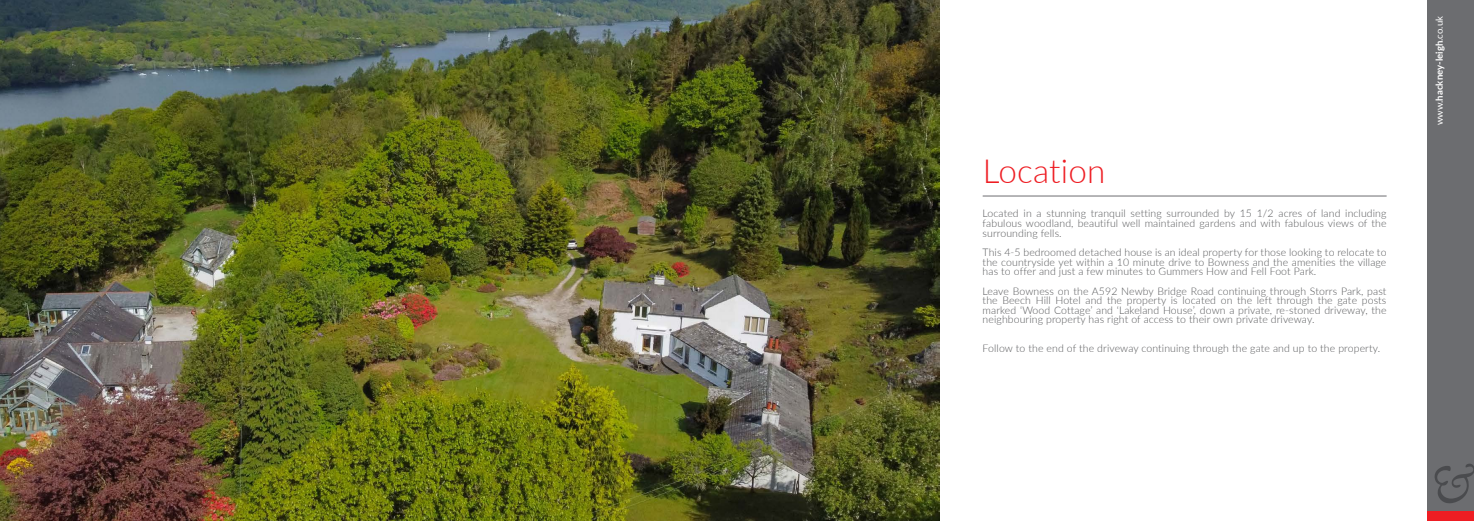
<style>
.page{position:relative;width:1474px;height:521px;background:#fff}
.page>*{position:absolute;margin:0;border:0;box-sizing:border-box;transform-origin:0 0}
.t1{font:300 33.25px "Lato";letter-spacing:.005em;color:#ee1d23}
.t2{font:300 10.5px/9.6px "Lato";letter-spacing:.01em;color:#57585a;text-align:justify}
.t3{font:700 9.62px "Lato";color:#fff}
.s1{font-weight:400}
</style>
<div class="page">
<img style="left:0;top:0;width:939px;height:521px">
<div style="left:1427px;top:0;width:46px;height:521px;background:#6c6d70"></div>
<div style="left:1427px;top:511px;width:46px;height:10px;background:#ee1d23"></div>
<svg style="left:1434px;top:464px;width:39px;height:39px"></svg>
<hr style="left:983px;top:196px;width:403px;height:1px;background:#6c6d70">
<p class="t1" style="left:982px;top:148px;width:124px">Location</p>
<p class="t2" style="left:982px;top:208px;width:405px">Located in a stunning tranquil setting surrounded by 15 1/2 acres of land including fabulous woodland, beautiful well maintained gardens and with fabulous views of the surrounding fells.</p>
<p class="t2" style="left:982px;top:247px;width:405px">This 4-5 bedroomed detached house is an ideal property for those looking to relocate to the countryside yet within a 10 minute drive to Bowness and the amenities the village has to offer and just a few minutes to Gummers How and Fell Foot Park.</p>
<p class="t2" style="left:982px;top:285px;width:405px">Leave Bowness on the A592 Newby Bridge Road continuing through Storrs Park, past the Beech Hill Hotel and the property is located on the left through the gate posts marked ‘Wood Cottage’ and ‘Lakeland House’, down a private, re-stoned driveway, the neighbouring property has right of access to their own private driveway.</p>
<p class="t2" style="left:982px;top:343px;width:399px">Follow to the end of the driveway continuing through the gate and up to the property.</p>
<p class="t3" style="left:1431px;top:125px;width:111px;rotate:-90deg"><span class="s1">www.</span>hackney-leigh<span class="s1">.co.uk</span></p>
</div>
